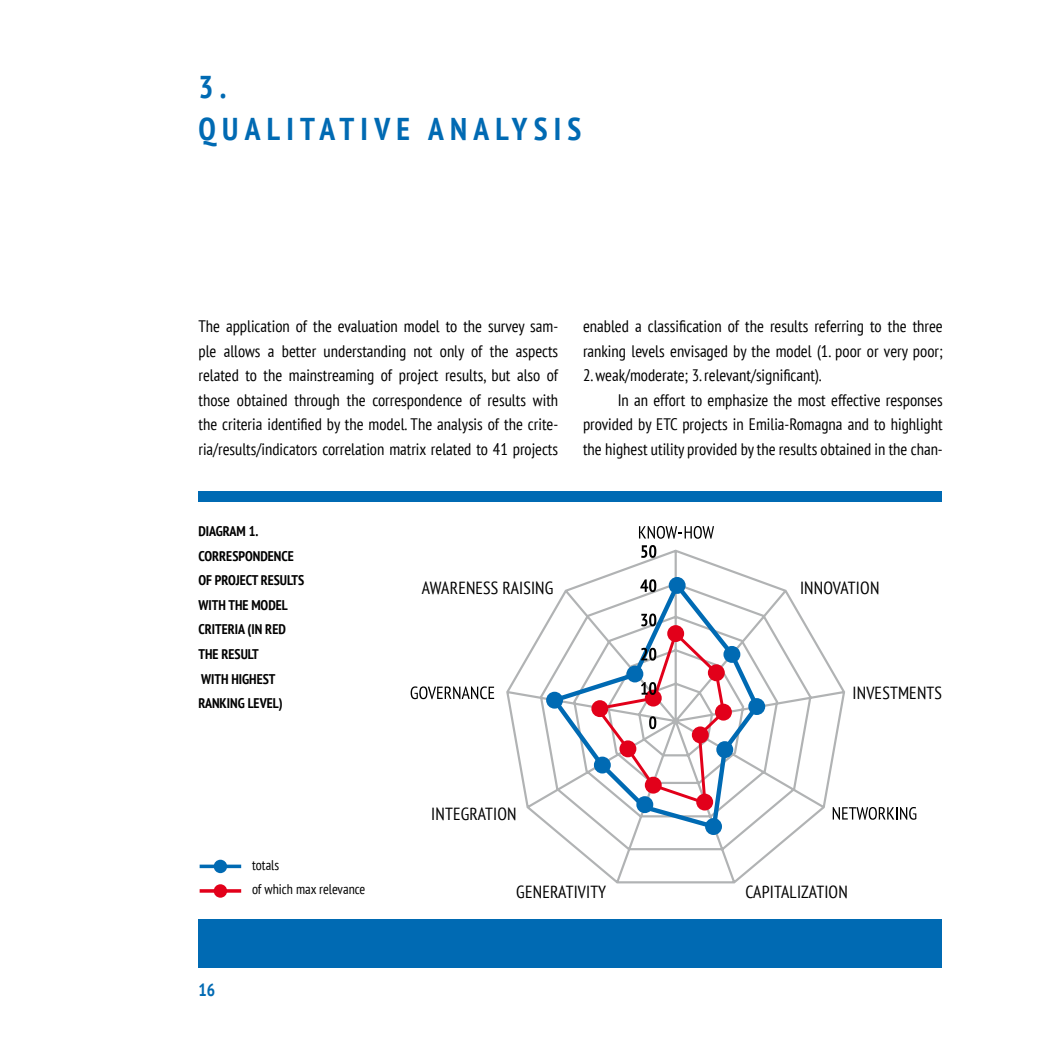
<style>
.page{position:relative;width:1042px;height:1042px;background:#fff}
.page>*{position:absolute;margin:0;border:0;box-sizing:border-box;transform-origin:0 0}
.t1{font:700 condensed 31.5px/42px "PT Sans";letter-spacing:.2em;color:#006ab3}
.t2{font:condensed 17.5px "PT Sans";letter-spacing:.01em;color:#000}
.t3{font:700 condensed 17.5px "PT Sans";color:#006ab3}
.t4{font:condensed 16.62px/24.5px "PT Sans";color:#000}
.t5{font:700 condensed 14px/24.5px "PT Sans";color:#000}
.t6{font:condensed 14px/24.5px "PT Sans";color:#000}
</style>
<div class="page">
<svg style="left:506px;top:548px;width:339px;height:336px"></svg>
<svg style="left:411px;top:686px;width:83px;height:13px"></svg>
<svg style="left:833px;top:807px;width:83px;height:13px"></svg>
<svg style="left:547px;top:579px;width:215px;height:253px"></svg>
<div style="left:669px;top:577px;width:16px;height:17px;background:#006ab3;border-radius:50%"></div>
<div style="left:723px;top:646px;width:17px;height:17px;background:#006ab3;border-radius:50%"></div>
<div style="left:748px;top:698px;width:17px;height:17px;background:#006ab3;border-radius:50%"></div>
<div style="left:716px;top:741px;width:17px;height:17px;background:#006ab3;border-radius:50%"></div>
<div style="left:705px;top:818px;width:17px;height:17px;background:#006ab3;border-radius:50%"></div>
<div style="left:636px;top:796px;width:17px;height:17px;background:#006ab3;border-radius:50%"></div>
<div style="left:546px;top:692px;width:17px;height:16px;background:#006ab3;border-radius:50%"></div>
<div style="left:715px;top:704px;width:17px;height:16px;background:#e2001a;border-radius:50%"></div>
<div style="left:696px;top:793px;width:17px;height:17px;background:#e2001a;border-radius:50%"></div>
<svg style="left:641px;top:545px;width:15px;height:13px"></svg>
<svg style="left:640px;top:579px;width:16px;height:13px"></svg>
<svg style="left:592px;top:613px;width:134px;height:194px"></svg>
<svg style="left:200px;top:864px;width:41px;height:4px"></svg>
<div style="left:214px;top:859px;width:13px;height:14px;background:#006ab3;border-radius:50%"></div>
<hr style="left:200px;top:889px;width:41px;height:3px;background:#e2001a">
<div style="left:214px;top:884px;width:13px;height:13px;background:#e2001a;border-radius:50%"></div>
<div style="left:198px;top:919px;width:743px;height:48px;background:#006ab3"></div>
<div style="left:198px;top:491px;width:743px;height:11px;background:#006ab3"></div>
<svg style="left:639px;top:526px;width:75px;height:13px"></svg>
<h1 class="t1" style="left:198px;top:65px;width:384px">3.<br>QUALITATIVE ANALYSIS</h1>
<p class="t4" style="left:198px;top:313px;width:361px;text-align:justify">The application of the evaluation model to the survey sam&shy;ple allows a better understanding not only of the aspects related to the mainstreaming of project results, but also of those obtained through the correspondence of results with the criteria identified by the model. The analysis of the crite&shy;ria/results/indicators correlation matrix related to 41 projects</p>
<p class="t4" style="left:583px;top:314px;width:361px">enabled a classification of the results referring to the three ranking levels envisaged by the model (1. poor or very poor;</p>
<p class="t4" style="left:583px;top:363px;width:240px">2. weak/moderate; 3. relevant/significant).</p>
<p class="t4" style="left:618px;top:387px;width:326px">In an effort to emphasize the most effective responses</p>
<p class="t4" style="left:583px;top:412px;width:361px">provided by ETC projects in Emilia-Romagna and to highlight</p>
<p class="t4" style="left:583px;top:436px;width:361px">the highest utility provided by the results obtained in the chan-</p>
<p class="t5" style="left:198px;top:519px;width:107px">DIAGRAM 1.<br>CORRESPONDENCE<br>OF PROJECT RESULTS<br>WITH THE MODEL<br>CRITERIA (IN RED<br>THE RESULT<br>WITH HIGHEST<br>RANKING LEVEL)</p>
<p class="t2" style="left:422px;top:577px;width:133px">AWARENESS RAISING</p>
<p class="t2" style="left:800px;top:577px;width:81px">INNOVATION</p>
<p class="t2" style="left:852px;top:682px;width:91px">INVESTMENTS</p>
<p class="t2" style="left:431px;top:803px;width:87px">INTEGRATION</p>
<p class="t3" style="left:198px;top:978px;width:18px">16</p>
<p class="t6" style="left:252px;top:852px;width:115px">totals<br>of which max relevance</p>
<p class="t2" style="left:516px;top:880px;width:91px">GENERATIVITY</p>
<p class="t2" style="left:745px;top:880px;width:104px">CAPITALIZATION</p>
</div>
